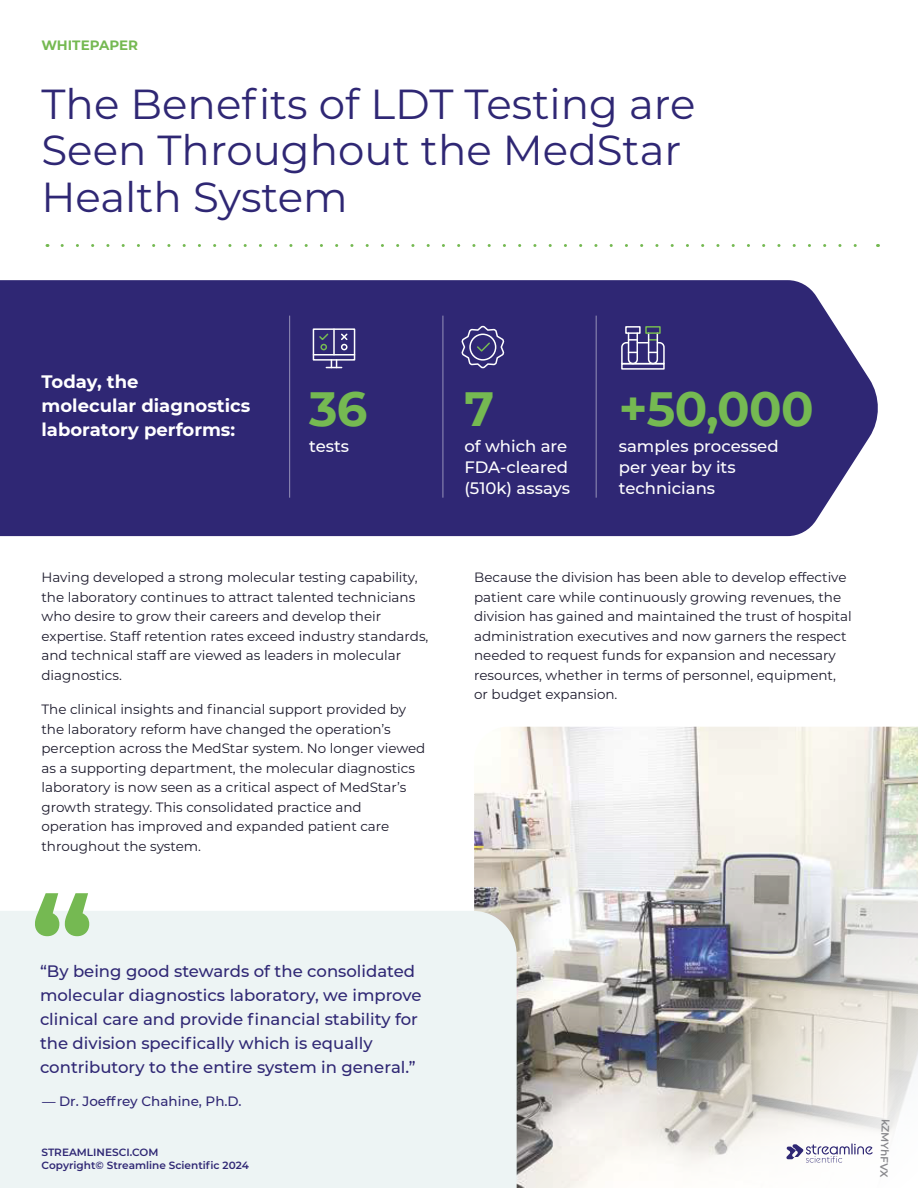
<style>
.page{position:relative;width:918px;height:1188px;background:#fff}
.page>*{position:absolute;margin:0;border:0;box-sizing:border-box;transform-origin:0 0}
.t1{font:700 126.45px "Montserrat";color:#75b952}
.t2{font:700 48px "Montserrat";letter-spacing:-.015em;color:#75b952}
.t3{font:42px/46.5px "Montserrat";color:#2f2774}
.t4{font:700 18px/24px "Montserrat";color:#fff}
.t5{font:500 16.5px/24px "Montserrat";color:#2f2774}
.t6{font:500 16.5px/21px "Montserrat";color:#fff}
.t7{font:13.5px/19.5px "Montserrat";color:#1c1a2c}
.t8{font:500 13.5px "Montserrat";color:#2f2774}
.t9{font:700 13.5px "Montserrat";color:#75b952}
.t10{font:600 10.5px/12.6px "Montserrat";color:#2f2774}
.t11{font:600 10.5px "Montserrat";color:#88888c}
</style>
<div class="page">
<svg style="left:474px;top:727px;width:444px;height:461px"></svg>
<div style="left:0;top:911px;width:517px;height:277px;background:#edf4f4"></div>
<div style="left:0;top:280px;width:878px;height:256px;background:#2f2774"></div>
<svg style="left:62px;top:244px;width:795px;height:3px"></svg>
<svg style="left:786px;top:1143px;width:87px;height:20px"></svg>
<hr style="left:289px;top:316px;width:1px;height:182px;background:#fff">
<hr style="left:443px;top:316px;width:1px;height:182px;background:#fff">
<hr style="left:596px;top:316px;width:1px;height:182px;background:#fff">
<div style="left:313px;top:328px;width:42px;height:33px;border:2px solid #fff"></div>
<svg style="left:318px;top:332px;width:12px;height:10px"></svg>
<svg style="left:340px;top:332px;width:9px;height:10px"></svg>
<hr style="left:333px;top:329px;width:2px;height:26px;background:#fff">
<svg style="left:326px;top:360px;width:16px;height:8px"></svg>
<hr style="left:313px;top:354px;width:42px;height:2px;background:#fff">
<div style="left:320px;top:344px;width:7px;height:6px;border:2px solid #75b952;border-radius:50%"></div>
<div style="left:341px;top:344px;width:7px;height:6px;border:2px solid #fff;border-radius:50%"></div>
<svg style="left:460px;top:325px;width:46px;height:45px;background:#504b89"></svg>
<div style="left:621px;top:363px;width:44px;height:7px;border:2px solid #fff"></div>
<div style="left:625px;top:326px;width:16px;height:8px;border:2px solid #fff"></div>
<svg style="left:620px;top:332px;width:45px;height:33px"></svg>
<div style="left:645px;top:326px;width:16px;height:8px;border:2px solid #75b952"></div>
<p class="t9" style="left:41px;top:36px;width:98px">WHITEPAPER</p>
<h3 class="t3" style="left:41px;top:79px;width:656px">The Benefits of LDT Testing are<br>Seen Throughout the MedStar<br>Health System</h3>
<h3 class="t4" style="left:41px;top:369px;width:210px">Today, the<br>molecular diagnostics laboratory performs:</h3>
<h2 class="t2" style="left:309px;top:374px;width:60px">36</h2>
<p class="t6" style="left:309px;top:435px;width:42px">tests</p>
<p class="t7" style="left:41px;top:567px;width:388px">Having developed a strong molecular testing capability, the laboratory continues to attract talented technicians who desire to grow their careers and develop their expertise. Staff retention rates exceed industry standards, and technical staff are viewed as leaders in molecular diagnostics.</p>
<p class="t7" style="left:41px;top:699px;width:385px">The clinical insights and financial support provided by the laboratory reform have changed the operation’s perception across the MedStar system. No longer viewed as a supporting department, the molecular diagnostics laboratory is now seen as a critical aspect of MedStar’s growth strategy. This consolidated practice and operation has improved and expanded patient care throughout the system.</p>
<h1 class="t1" style="left:31px;top:851px;width:65px">“</h1>
<p class="t5" style="left:40px;top:958px;width:383px">“By being good stewards of the consolidated molecular diagnostics laboratory, we improve clinical care and provide financial stability for the division specifically which is equally contributory to the entire system in general.”</p>
<p class="t8" style="left:42px;top:1092px;width:201px">— Dr. Joeffrey Chahine, Ph.D.</p>
<p class="t10" style="left:42px;top:1146px;width:209px">STREAMLINESCI.COM<br>Copyright© Streamline Scientific 2024</p>
<h2 class="t2" style="left:464px;top:374px;width:31px">7</h2>
<p class="t6" style="left:464px;top:435px;width:107px">of which are<br>FDA-cleared (510k) assays</p>
<h2 class="t2" style="left:619px;top:374px;width:196px">+50,000</h2>
<p class="t6" style="left:619px;top:435px;width:161px">samples processed per year by its technicians</p>
<p class="t7" style="left:474px;top:567px;width:379px">Because the division has been able to develop effective patient care while continuously growing revenues, the division has gained and maintained the trust of hospital administration executives and now garners the respect needed to request funds for expansion and necessary resources, whether in terms of personnel, equipment, or budget expansion.</p>
<p class="t11" style="left:893px;top:1119px;width:60px;rotate:92deg">kZMYhFVX</p>
</div>
